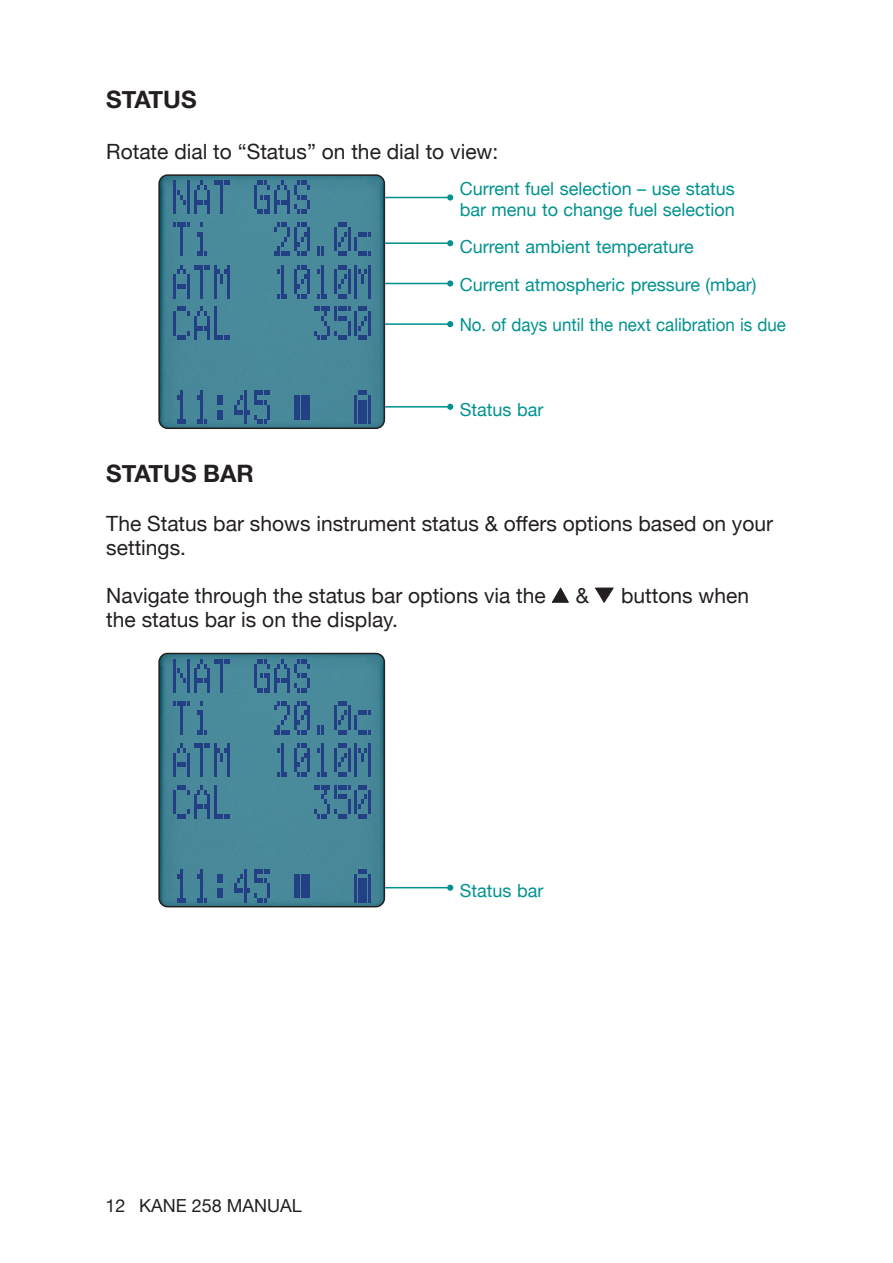
<style>
.page{position:relative;width:893px;height:1263px;background:#fff}
.page>*{position:absolute;margin:0;border:0;box-sizing:border-box;transform-origin:0 0}
.Subhead_16{font:700 24px "Helvetica Neue";color:#231f20}
.t1{font:21px/24px "Helvetica Neue";color:#231f20}
.Blue_diagram_text{font:18px/21.6px "Helvetica Neue";color:#009290}
.Blue_diagram_text-2{font:18px "Helvetica Neue";color:#009290;scale:.94 1}
.t2{font:18px "Helvetica Neue";color:#231f20}
</style>
<div class="page">
<img style="left:161px;top:177px;width:223px;height:251px">
<svg style="left:173px;top:181px;width:57px;height:33px;background:#3c7193"></svg>
<svg style="left:254px;top:181px;width:56px;height:33px;background:#3a6e92"></svg>
<svg style="left:173px;top:222px;width:17px;height:34px"></svg>
<svg style="left:197px;top:222px;width:9px;height:34px"></svg>
<svg style="left:274px;top:222px;width:36px;height:34px"></svg>
<svg style="left:294px;top:265px;width:16px;height:33px"></svg>
<svg style="left:317px;top:247px;width:7px;height:9px"></svg>
<svg style="left:334px;top:222px;width:36px;height:34px"></svg>
<svg style="left:277px;top:265px;width:10px;height:33px"></svg>
<svg style="left:173px;top:265px;width:57px;height:33px;background:#3b7092"></svg>
<svg style="left:317px;top:265px;width:10px;height:33px"></svg>
<svg style="left:334px;top:265px;width:36px;height:33px"></svg>
<svg style="left:173px;top:307px;width:57px;height:33px;background:#3c7293"></svg>
<svg style="left:314px;top:307px;width:56px;height:33px;background:#3a6d92"></svg>
<svg style="left:234px;top:391px;width:36px;height:33px"></svg>
<svg style="left:177px;top:391px;width:9px;height:33px"></svg>
<svg style="left:197px;top:391px;width:9px;height:33px"></svg>
<svg style="left:217px;top:395px;width:6px;height:24px"></svg>
<svg style="left:294px;top:395px;width:16px;height:24px"></svg>
<svg style="left:354px;top:391px;width:16px;height:33px"></svg>
<div style="left:158px;top:174px;width:227px;height:255px;border:2px solid #231f20;border-radius:9px"></div>
<hr style="left:385px;top:197px;width:65px;height:1px;background:#009290">
<div style="left:447px;top:194px;width:6px;height:7px;background:#009290;border-radius:50%"></div>
<hr style="left:385px;top:283px;width:65px;height:1px;background:#009290">
<div style="left:447px;top:280px;width:6px;height:7px;background:#009290;border-radius:50%"></div>
<hr style="left:385px;top:242px;width:65px;height:2px;background:#009290">
<svg style="left:447px;top:240px;width:6px;height:6px"></svg>
<hr style="left:385px;top:323px;width:65px;height:2px;background:#009290">
<svg style="left:447px;top:321px;width:6px;height:6px"></svg>
<hr style="left:385px;top:406px;width:65px;height:2px;background:#009290">
<svg style="left:447px;top:404px;width:6px;height:6px"></svg>
<svg style="left:552px;top:587px;width:17px;height:16px"></svg>
<svg style="left:595px;top:587px;width:19px;height:16px"></svg>
<img style="left:159px;top:653px;width:225px;height:254px">
<svg style="left:173px;top:659px;width:57px;height:33px;background:#3b7093"></svg>
<svg style="left:254px;top:659px;width:56px;height:33px;background:#3a6e92"></svg>
<svg style="left:173px;top:701px;width:17px;height:33px"></svg>
<svg style="left:197px;top:701px;width:9px;height:33px"></svg>
<svg style="left:274px;top:701px;width:36px;height:33px"></svg>
<svg style="left:294px;top:743px;width:16px;height:34px"></svg>
<svg style="left:317px;top:725px;width:7px;height:9px"></svg>
<svg style="left:334px;top:701px;width:36px;height:33px"></svg>
<svg style="left:277px;top:743px;width:10px;height:34px"></svg>
<svg style="left:173px;top:743px;width:57px;height:34px;background:#3b7093"></svg>
<svg style="left:317px;top:743px;width:10px;height:34px"></svg>
<svg style="left:334px;top:743px;width:36px;height:34px"></svg>
<svg style="left:173px;top:785px;width:57px;height:33px;background:#3d7393"></svg>
<svg style="left:314px;top:785px;width:56px;height:33px;background:#3a6d92"></svg>
<svg style="left:234px;top:869px;width:36px;height:33px"></svg>
<svg style="left:177px;top:869px;width:9px;height:33px"></svg>
<svg style="left:197px;top:869px;width:9px;height:33px"></svg>
<svg style="left:217px;top:874px;width:6px;height:24px"></svg>
<svg style="left:294px;top:874px;width:16px;height:24px"></svg>
<svg style="left:354px;top:869px;width:16px;height:33px"></svg>
<div style="left:158px;top:653px;width:227px;height:254px;border:2px solid #231f20;border-radius:9px"></div>
<hr style="left:385px;top:887px;width:65px;height:1px;background:#009290">
<svg style="left:447px;top:885px;width:6px;height:6px"></svg>
<p class="Subhead_16" style="left:106px;top:81px;width:92px">STATUS</p>
<p class="t1" style="left:106px;top:141px;width:394px">Rotate dial to “Status” on the dial to view:</p>
<p class="Blue_diagram_text" style="left:460px;top:178px;width:277px">Current fuel selection – use status bar menu to change fuel selection</p>
<p class="Blue_diagram_text" style="left:460px;top:237px;width:235px">Current ambient temperature</p>
<p class="Blue_diagram_text" style="left:460px;top:275px;width:298px">Current atmospheric pressure (mbar)</p>
<p class="Blue_diagram_text-2" style="left:460px;top:311px;width:349px">No. of days until the next calibration is due</p>
<p class="Blue_diagram_text" style="left:460px;top:400px;width:85px">Status bar</p>
<p class="Subhead_16" style="left:106px;top:454px;width:149px">STATUS BAR</p>
<p class="t1" style="left:106px;top:513px;width:668px">The Status bar shows instrument status &amp; offers options based on your settings.</p>
<p class="t1" style="left:106px;top:585px;width:441px">Navigate through the status bar options via the</p>
<p class="t1" style="left:576px;top:585px;width:15px">&amp;</p>
<p class="t1" style="left:621px;top:585px;width:129px">buttons when</p>
<p class="t1" style="left:106px;top:609px;width:293px">the status bar is on the display.</p>
<p class="t2" style="left:105px;top:1193px;width:198px">12 KANE 258 MANUAL</p>
<p class="Blue_diagram_text" style="left:460px;top:881px;width:85px">Status bar</p>
</div>
